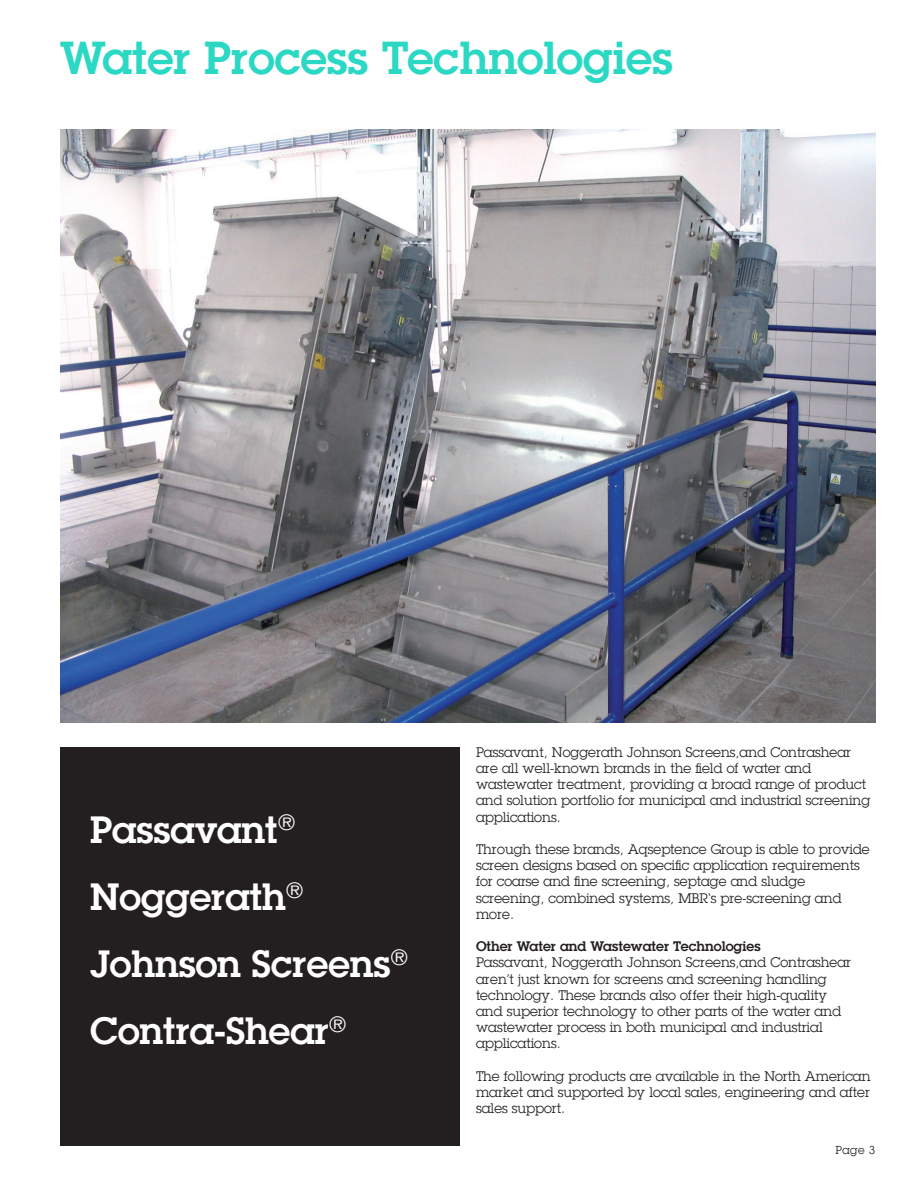
<style>
.page{position:relative;width:918px;height:1188px;background:#fff}
.page>*{position:absolute;margin:0;border:0;box-sizing:border-box;transform-origin:0 0}
.AQ_Heading_GREEN{font:600 45px "Lubalin Graph Std";color:#2bd8c4}
.AQ_Heading_WHITE{font:600 37.05px "Lubalin Graph Std";color:#fff}
.AQ_Body_-_BLACK{font:13.5px/16.2px "Lubalin Graph Std";color:#231f20}
.AQ_Body_-_BLACK-2{font:600 13.5px "Lubalin Graph Std";color:#231f20}
.t1{font:11.25px "Lubalin Graph Std";color:#231f20}
</style>
<div class="page">
<img style="left:60px;top:129px;width:815px;height:594px">
<div style="left:60px;top:747px;width:400px;height:399px;background:#231f20"></div>
<p class="AQ_Heading_GREEN" style="left:60px;top:29px;width:615px">Water Process Technologies</p>
<p class="AQ_Heading_WHITE" style="left:90px;top:805px;width:207px">Passavant<sup>®</sup></p>
<p class="AQ_Heading_WHITE" style="left:90px;top:872px;width:215px">Noggerath<sup>®</sup></p>
<p class="AQ_Heading_WHITE" style="left:90px;top:939px;width:320px">Johnson Screens<sup>®</sup></p>
<p class="AQ_Heading_WHITE" style="left:90px;top:1007px;width:258px">Contra-Shear<sup>®</sup></p>
<p class="AQ_Body_-_BLACK" style="left:476px;top:744px;width:396px">Passavant, Noggerath Johnson Screens,and Contrashear are all well-known brands in the field of water and wastewater treatment, providing a broad range of product and solution portfolio for municipal and industrial screening applications.</p>
<p class="AQ_Body_-_BLACK" style="left:476px;top:841px;width:395px">Through these brands, Aqseptence Group is able to provide screen designs based on specific application requirements for coarse and fine screening, septage and sludge screening, combined systems, MBR‘s pre-screening and more.</p>
<p class="AQ_Body_-_BLACK-2" style="left:476px;top:937px;width:286px">Other Water and Wastewater Technologies</p>
<p class="AQ_Body_-_BLACK" style="left:476px;top:954px;width:377px">Passavant, Noggerath Johnson Screens,and Contrashear aren’t just known for screens and screening handling technology. These brands also offer their high-quality and superior technology to other parts of the water and wastewater process in both municipal and industrial applications.</p>
<p class="AQ_Body_-_BLACK" style="left:476px;top:1068px;width:396px;text-align:justify">The following products are available in the North American market and supported by local sales, engineering and after sales support.</p>
<p class="t1" style="left:835px;top:1143px;width:42px">Page 3</p>
</div>
